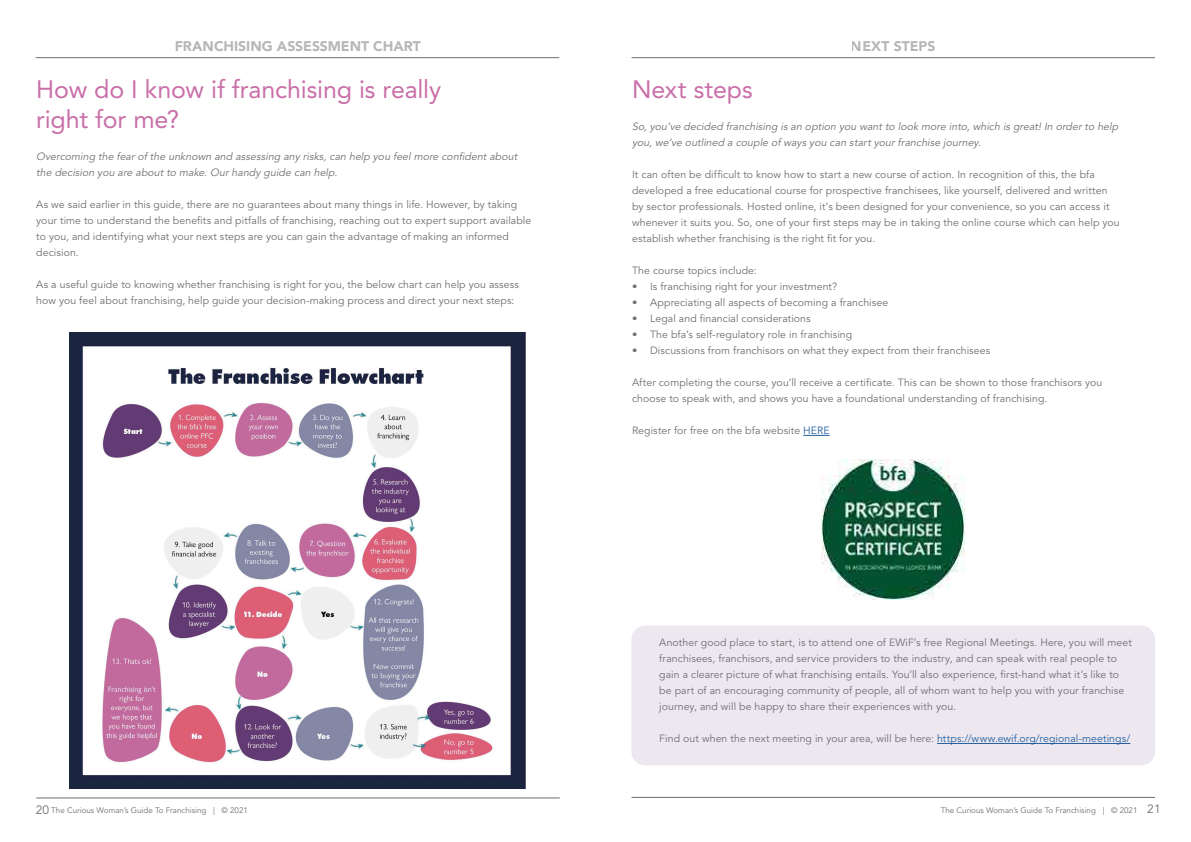
<style>
.page{position:relative;width:1191px;height:842px;background:#fff}
.page>*{position:absolute;margin:0;border:0;box-sizing:border-box;transform-origin:0 0}
.t1{font:25px/30px "Avenir LT Pro";letter-spacing:-.005em;color:#c96fa8}
.t2{font:900 14px "Avenir";color:#6d6e71}
.t3{font:10.5px/16px "Avenir LT Pro";letter-spacing:.01em;color:#6d6e71}
.t4{font:italic 10.5px/16px "Avenir LT Pro";letter-spacing:.005em;color:#6d6e71}
.t5{font:8px "Avenir LT Pro";color:#6d6e71}
.s1{color:#215e9e}
.s2{font-size:12px}
</style>
<div class="page">
<hr style="left:36px;top:798px;width:524px;height:1px;background:#6d6e71">
<hr style="left:631px;top:797px;width:524px;height:1px;background:#6d6e71">
<hr style="left:36px;top:57px;width:523px;height:1px;background:#6d6e71">
<hr style="left:631px;top:57px;width:524px;height:1px;background:#6d6e71">
<svg style="left:803px;top:435px;width:26px;height:1px"></svg>
<img style="left:70px;top:332px;width:456px;height:456px">
<img style="left:821px;top:459px;width:143px;height:140px">
<div style="left:631px;top:625px;width:524px;height:140px;background:#ede8f0;border-radius:14px"></div>
<hr style="left:937px;top:743px;width:193px;height:1px;background:#215e9e">
<h2 class="t2" style="left:175px;top:34px;width:248px">FRANCHISING ASSESSMENT CHART</h2>
<h2 class="t2" style="left:851px;top:34px;width:86px">NEXT STEPS</h2>
<h1 class="t1" style="left:36px;top:74px;width:406px">How do I know if franchising is really right for me?</h1>
<p class="t4" style="left:36px;top:149px;width:485px">Overcoming the fear of the unknown and assessing any risks, can help you feel more confident about the decision you are about to make. Our handy guide can help.</p>
<p class="t3" style="left:36px;top:197px;width:496px">As we said earlier in this guide, there are no guarantees about many things in life. However, by taking your time to understand the benefits and pitfalls of franchising, reaching out to expert support available to you, and identifying what your next steps are you can gain the advantage of making an informed decision.</p>
<p class="t3" style="left:36px;top:277px;width:484px">As a useful guide to knowing whether franchising is right for you, the below chart can help you assess how you feel about franchising, help guide your decision-making process and direct your next steps:</p>
<h1 class="t1" style="left:632px;top:74px;width:122px">Next steps</h1>
<p class="t4" style="left:632px;top:119px;width:490px">So, you’ve decided franchising is an option you want to look more into, which is great! In order to help you, we’ve outlined a couple of ways you can start your franchise journey.</p>
<p class="t3" style="left:632px;top:167px;width:489px">It can often be difficult to know how to start a new course of action. In recognition of this, the bfa developed a free educational course for prospective franchisees, like yourself, delivered and written by sector professionals. Hosted online, it’s been designed for your convenience, so you can access it whenever it suits you. So, one of your first steps may be in taking the online course which can help you establish whether franchising is the right fit for you.</p>
<p class="t3" style="left:632px;top:263px;width:126px">The course topics include:</p>
<p class="t3" style="left:632px;top:279px;width:206px">• Is franchising right for your investment?</p>
<p class="t3" style="left:632px;top:295px;width:258px">• Appreciating all aspects of becoming a franchisee</p>
<p class="t3" style="left:632px;top:311px;width:180px">• Legal and financial considerations</p>
<p class="t3" style="left:632px;top:327px;width:222px">• The bfa’s self-regulatory role in franchising</p>
<p class="t3" style="left:632px;top:343px;width:360px">• Discussions from franchisors on what they expect from their franchisees</p>
<p class="t3" style="left:632px;top:375px;width:472px">After completing the course, you’ll receive a certificate. This can be shown to those franchisors you choose to speak with, and shows you have a foundational understanding of franchising.</p>
<p class="t3" style="left:632px;top:423px;width:199px">Register for free on the bfa website <span class="s1">HERE</span></p>
<p class="t3" style="left:659px;top:635px;width:474px">Another good place to start, is to attend one of EWiF’s free Regional Meetings. Here, you will meet franchisees, franchisors, and service providers to the industry, and can speak with real people to gain a clearer picture of what franchising entails. You’ll also experience, first-hand what it’s like to be part of an encouraging community of people, all of whom want to help you with your franchise journey, and will be happy to share their experiences with you.</p>
<p class="t3" style="left:659px;top:731px;width:472px">Find out when the next meeting in your area, will be here: <span class="s1">https://www.ewif.org/regional-meetings/</span></p>
<p class="t5" style="left:36px;top:806px;width:214px"><span class="s2">20</span> The Curious Woman’s Guide To Franchising | © 2021</p>
<p class="t5" style="left:941px;top:805px;width:221px">The Curious Woman’s Guide To Franchising | © 2021 <span class="s2">21</span></p>
</div>
